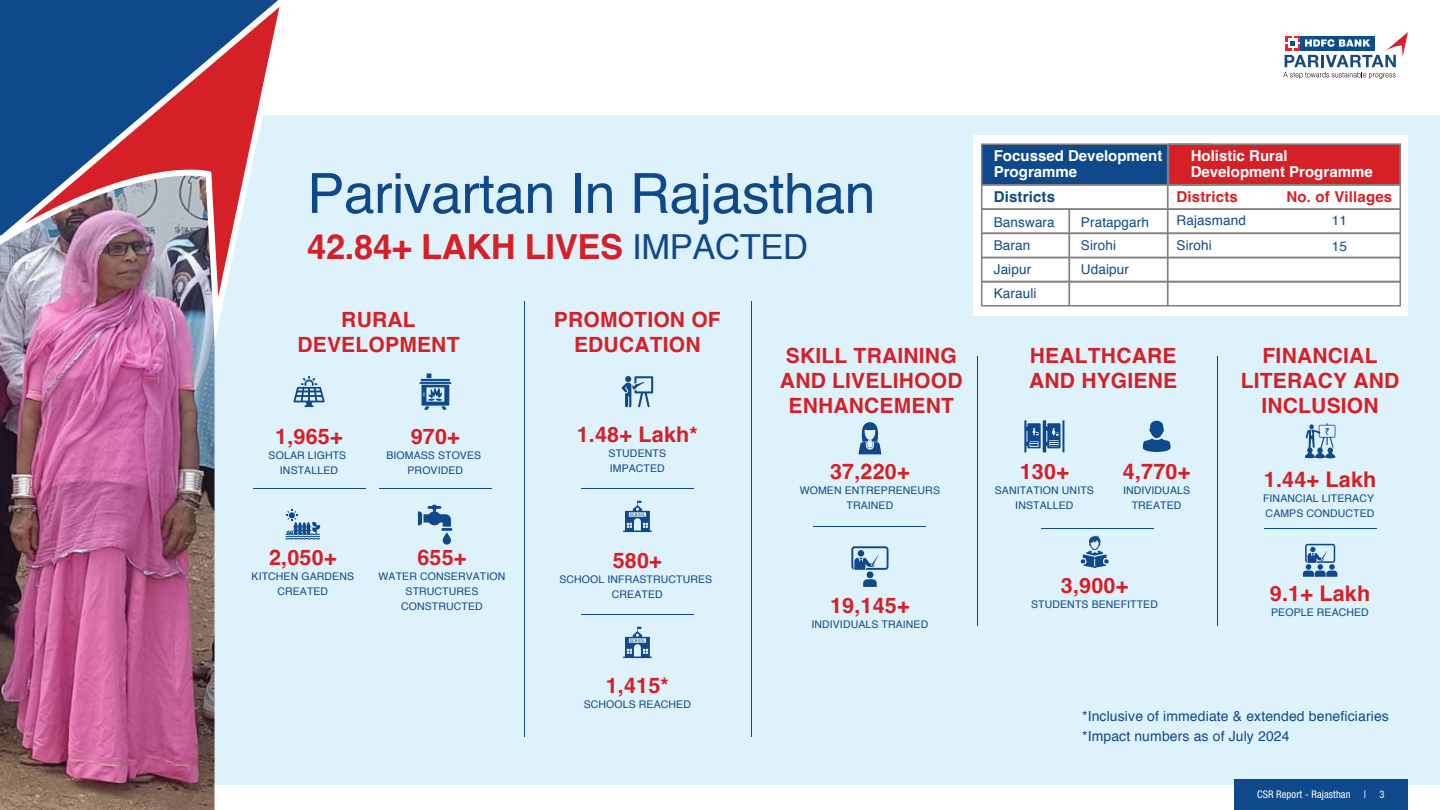
<style>
.page{position:relative;width:1440px;height:810px;background:#fff}
.page>*{position:absolute;margin:0;border:0;box-sizing:border-box;transform-origin:0 0}
.t1{font:55.5px "Helvetica";letter-spacing:-.01em;color:#10498b}
.t2{font:700 34.5px "Helvetica";letter-spacing:-.01em;color:#d62027}
.t3{font:700 21.52px "Helvetica";letter-spacing:.01em;color:#d62027}
.t4{font:700 21.45px "Helvetica";color:#d62027}
.t5{font:700 21px/24.9px "Helvetica";letter-spacing:.01em;color:#d62027;text-align:center}
.t6{font:700 15px/15.8px "Helvetica";color:#fff}
.t7{font:700 15px "Helvetica";letter-spacing:.01em;color:#d62027}
.t8{font:700 15px "Helvetica";letter-spacing:.01em;color:#10498b}
.t9{font:13.95px/20px "Helvetica";letter-spacing:.01em;color:#10498b}
.t10{font:13.5px/23.9px "Helvetica";letter-spacing:.01em;color:#10498b}
.t11{font:10.5px/15px "Helvetica";letter-spacing:.01em;color:#10498b;text-align:center}
.t12{font:condensed 10.5px "Helvetica Neue LT Std";letter-spacing:.01em;color:#fff}
.s1{font-weight:400;color:#10498b}
.s2{font-size:21.45px}
</style>
<div class="page">
<div style="left:0;top:115px;width:1440px;height:670px;background:#def2fb"></div>
<hr style="left:524px;top:301px;width:1px;height:435px;background:#10498b">
<hr style="left:751px;top:301px;width:1px;height:435px;background:#10498b">
<hr style="left:977px;top:356px;width:1px;height:270px;background:#10498b">
<hr style="left:1217px;top:357px;width:1px;height:269px;background:#10498b">
<div style="left:1234px;top:779px;width:173px;height:31px;background:#10498b"></div>
<svg style="left:623px;top:500px;width:29px;height:32px"></svg>
<svg style="left:622px;top:376px;width:31px;height:31px"></svg>
<hr style="left:581px;top:488px;width:113px;height:1px;background:#10498b">
<hr style="left:814px;top:526px;width:112px;height:1px;background:#10498b">
<hr style="left:581px;top:614px;width:113px;height:1px;background:#10498b">
<svg style="left:858px;top:422px;width:23px;height:32px"></svg>
<svg style="left:1143px;top:421px;width:28px;height:31px"></svg>
<hr style="left:1041px;top:528px;width:113px;height:1px;background:#10498b">
<hr style="left:1264px;top:528px;width:112px;height:1px;background:#10498b">
<svg style="left:1305px;top:423px;width:31px;height:36px"></svg>
<svg style="left:1303px;top:544px;width:34px;height:33px"></svg>
<div style="left:867px;top:571px;width:6px;height:7px;background:#10498b;border-radius:50%"></div>
<svg style="left:851px;top:546px;width:38px;height:24px"></svg>
<svg style="left:863px;top:579px;width:14px;height:8px"></svg>
<hr style="left:253px;top:488px;width:112px;height:1px;background:#10498b">
<svg style="left:293px;top:376px;width:32px;height:31px"></svg>
<svg style="left:286px;top:510px;width:34px;height:30px"></svg>
<hr style="left:379px;top:488px;width:113px;height:1px;background:#10498b">
<svg style="left:419px;top:373px;width:33px;height:37px"></svg>
<img style="left:0;top:327px;width:286px;height:483px">
<img style="left:0;top:0;width:280px;height:327px">
<svg style="left:623px;top:626px;width:29px;height:32px"></svg>
<svg style="left:418px;top:504px;width:34px;height:41px"></svg>
<svg style="left:1081px;top:535px;width:28px;height:33px"></svg>
<svg style="left:1024px;top:420px;width:40px;height:32px"></svg>
<svg style="left:1283px;top:32px;width:125px;height:47px"></svg>
<div style="left:973px;top:135px;width:435px;height:180px;background:#fff"></div>
<div style="left:981px;top:143px;width:229px;height:43px;background:#10498b;border:2px solid #818181"></div>
<div style="left:1168px;top:143px;width:233px;height:43px;background:#d62027;border:2px solid #818181"></div>
<div style="left:981px;top:184px;width:420px;height:26px;border:2px solid #818181"></div>
<div style="left:981px;top:232px;width:420px;height:26px;border:2px solid #818181"></div>
<div style="left:981px;top:257px;width:420px;height:26px;border:2px solid #818181"></div>
<div style="left:981px;top:281px;width:420px;height:26px;border:2px solid #818181"></div>
<hr style="left:1167px;top:144px;width:2px;height:162px;background:#818181">
<hr style="left:1068px;top:209px;width:2px;height:97px;background:#818181">
<h1 class="t1" style="left:307px;top:151px;width:570px">Parivartan In Rajasthan</h1>
<h2 class="t2" style="left:307px;top:226px;width:502px">42.84+ LAKH LIVES <span class="s1">IMPACTED</span></h2>
<h3 class="t5" style="left:297px;top:310px;width:164px">RURAL<br>DEVELOPMENT</h3>
<h3 class="t3" style="left:275px;top:423px;width:69px">1,965+</h3>
<p class="t11" style="left:269px;top:448px;width:79px">SOLAR LIGHTS<br>INSTALLED</p>
<h3 class="t3" style="left:411px;top:423px;width:51px">970+</h3>
<p class="t11" style="left:386px;top:448px;width:96px">BIOMASS STOVES<br>PROVIDED</p>
<h3 class="t5" style="left:554px;top:310px;width:168px">PROMOTION OF<br>EDUCATION</h3>
<h3 class="t3" style="left:577px;top:421px;width:123px">1.48+ Lakh*</h3>
<p class="t11" style="left:609px;top:446px;width:59px;text-align:left">STUDENTS<br>IMPACTED</p>
<h3 class="t5" style="left:780px;top:346px;width:184px">SKILL TRAINING<br>AND LIVELIHOOD<br>ENHANCEMENT</h3>
<h3 class="t3" style="left:830px;top:459px;width:81px">37,220+</h3>
<p class="t11" style="left:800px;top:483px;width:142px">WOMEN ENTREPRENEURS<br>TRAINED</p>
<h3 class="t6" style="left:994px;top:150px;width:170px">Focussed Development<br>Programme</h3>
<h3 class="t8" style="left:994px;top:188px;width:63px">Districts</h3>
<p class="t10" style="left:994px;top:210px;width:63px">Banswara<br>Baran</p>
<p class="t10" style="left:994px;top:281px;width:44px">Karauli</p>
<p class="t10" style="left:1081px;top:210px;width:70px">Pratapgarh<br>Sirohi</p>
<p class="t10" style="left:994px;top:258px;width:39px">Jaipur</p>
<p class="t10" style="left:1081px;top:258px;width:50px">Udaipur</p>
<h3 class="t6" style="left:1191px;top:150px;width:184px">Holistic Rural<br>Development Programme</h3>
<h3 class="t7" style="left:1287px;top:187px;width:107px">No. of Villages</h3>
<h3 class="t7" style="left:1177px;top:188px;width:63px">Districts</h3>
<p class="t10" style="left:1177px;top:209px;width:71px;line-height:24.9px">Rajasmand<br>Sirohi</p>
<p class="t10" style="left:1332px;top:209px;width:17px;line-height:25.1px">11<br>15</p>
<h3 class="t5" style="left:1029px;top:346px;width:150px;text-align:left">HEALTHCARE<br>AND HYGIENE</h3>
<h3 class="t3" style="left:1020px;top:459px;width:51px">130+</h3>
<p class="t11" style="left:995px;top:484px;width:101px">SANITATION UNITS<br>INSTALLED</p>
<h3 class="t3" style="left:1123px;top:459px;width:69px">4,770+</h3>
<p class="t11" style="left:1123px;top:484px;width:69px">INDIVIDUALS<br>TREATED</p>
<h3 class="t5" style="left:1241px;top:346px;width:160px">FINANCIAL<br>LITERACY AND<br>INCLUSION</h3>
<h3 class="t3" style="left:1264px;top:466px;width:114px">1.44+ Lakh</h3>
<p class="t11" style="left:1263px;top:491px;width:113px;text-align:left">FINANCIAL LITERACY<br>CAMPS CONDUCTED</p>
<h3 class="t3" style="left:269px;top:545px;width:69px">2,050<span class="s2">+</span></h3>
<p class="t11" style="left:252px;top:569px;width:104px">KITCHEN GARDENS<br>CREATED</p>
<h3 class="t4" style="left:418px;top:545px;width:50px">655+</h3>
<p class="t11" style="left:379px;top:569px;width:128px">WATER CONSERVATION<br>STRUCTURES<br>CONSTRUCTED</p>
<h3 class="t3" style="left:1061px;top:572px;width:69px">3,900+</h3>
<h3 class="t3" style="left:613px;top:547px;width:51px">580+</h3>
<p class="t11" style="left:559px;top:572px;width:154px">SCHOOL INFRASTRUCTURES<br>CREATED</p>
<h3 class="t3" style="left:830px;top:592px;width:81px">19,145+</h3>
<p class="t11" style="left:811px;top:617px;width:118px">INDIVIDUALS TRAINED</p>
<p class="t11" style="left:1031px;top:597px;width:128px">STUDENTS BENEFITTED</p>
<h3 class="t3" style="left:606px;top:672px;width:65px">1,415*</h3>
<p class="t11" style="left:584px;top:697px;width:109px">SCHOOLS REACHED</p>
<h3 class="t3" style="left:1270px;top:581px;width:102px">9.1+ Lakh</h3>
<p class="t11" style="left:1271px;top:606px;width:99px">PEOPLE REACHED</p>
<h3 class="t9" style="left:1082px;top:706px;width:308px">*Inclusive of immediate &amp; extended beneficiaries *Impact numbers as of July 2024</h3>
<p class="t12" style="left:1257px;top:788px;width:95px">CSR Report - Rajasthan</p>
<p class="t12" style="left:1364px;top:788px;width:4px">|</p>
<p class="t12" style="left:1379px;top:788px;width:7px">3</p>
</div>
